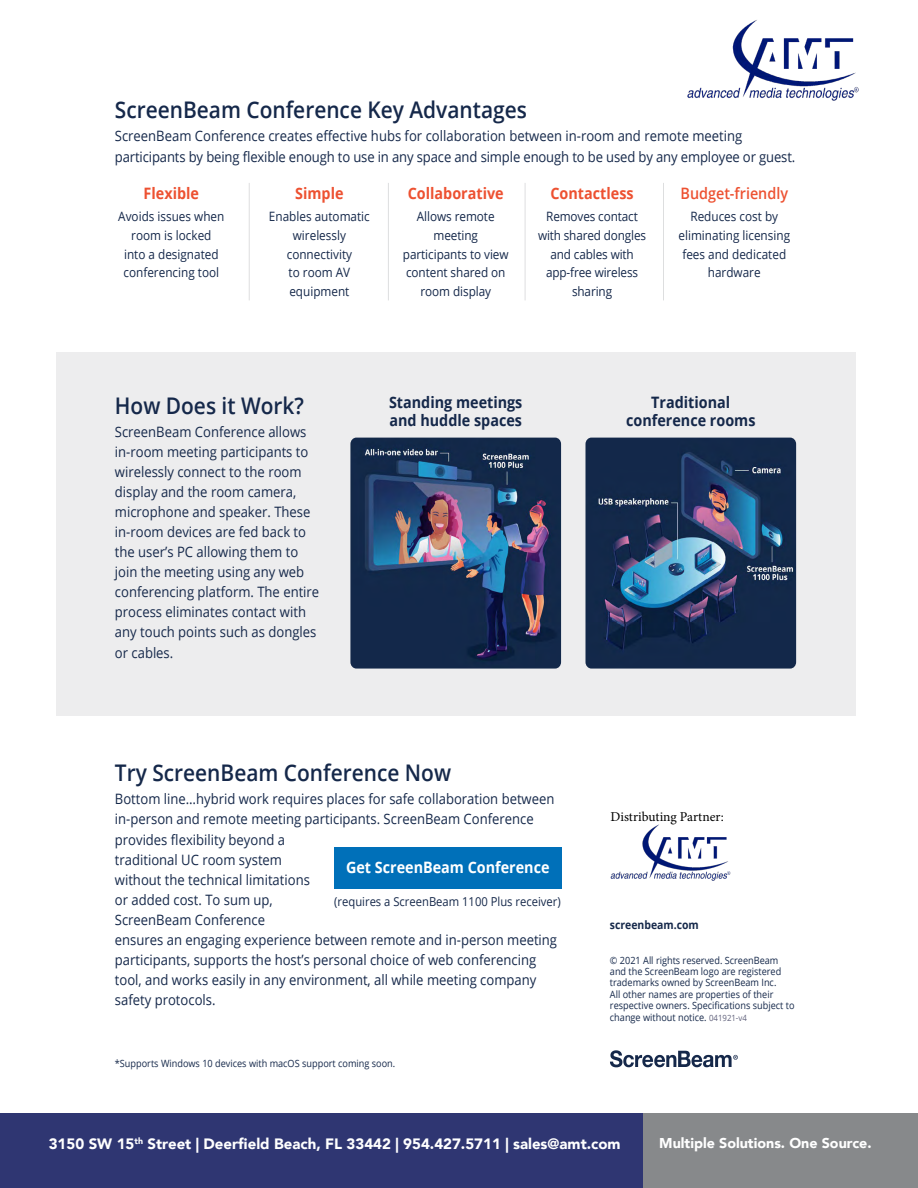
<style>
.page{position:relative;width:918px;height:1188px;background:#fff}
.page>*{position:absolute;margin:0;border:0;box-sizing:border-box;transform-origin:0 0}
.t1{font:600 22.95px "Open Sans";color:#15284a;scale:.91 1}
.t2{font:700 15.75px/17.2px "Open Sans";color:#15284a;scale:.91 1}
.t3{font:700 15.75px "Open Sans";color:#ed5131;scale:.91 1}
.t4{font:700 15.75px "Open Sans";color:#fff;scale:.91 1}
.t5{font:600 15.75px "Open Sans";color:#ed5131;scale:.91 1}
.t6{font:900 15px "Avenir";color:#fff}
.t7{font:14.25px/20.1px "Open Sans";color:#15284a;scale:.91 1}
.t8{font:900 14.25px "Avenir";color:#fff}
.t9{font:13.5px "Minion Pro";letter-spacing:-.005em;color:#000}
.t10{font:12.9px/18.6px "Open Sans";color:#15284a;text-align:center;scale:.91 1}
.t11{font:12.3px "Open Sans";color:#15284a;scale:.91 1}
.t12{font:700 11.4px "Open Sans";color:#15284a;scale:.91 1}
.t13{font:10.05px/11.4px "Open Sans";color:#15284a;scale:.91 1}
.s1{font-size:8.55px;color:#61627c}
</style>
<div class="page">
<div style="left:0;top:1114px;width:644px;height:74px;background:#2f3672"></div>
<div style="left:644px;top:1114px;width:274px;height:74px;background:#87898b"></div>
<svg style="left:610px;top:1050px;width:128px;height:17px"></svg>
<div style="left:56px;top:352px;width:799px;height:364px;background:#ededee"></div>
<div style="left:334px;top:848px;width:227px;height:41px;background:#0070b9"></div>
<img style="left:585px;top:438px;width:211px;height:231px">
<img style="left:350px;top:438px;width:211px;height:231px">
<hr style="left:249px;top:183px;width:1px;height:117px;background:#dcddde">
<hr style="left:388px;top:183px;width:1px;height:117px;background:#dcddde">
<hr style="left:525px;top:183px;width:1px;height:117px;background:#dcddde">
<hr style="left:663px;top:183px;width:1px;height:117px;background:#dcddde">
<img style="left:687px;top:20px;width:172px;height:81px">
<img style="left:610px;top:824px;width:121px;height:57px">
<h1 class="t1" style="left:115px;top:94px;width:454px">ScreenBeam Conference Key Advantages</h1>
<p class="t7" style="left:115px;top:126px;width:749px">ScreenBeam Conference creates effective hubs for collaboration between in-room and remote meeting participants by being flexible enough to use in any space and simple enough to be used by any employee or guest.</p>
<p class="t3" style="left:144px;top:182px;width:62px">Flexible</p>
<p class="t10" style="left:118px;top:207px;width:118px">Avoids issues when room is locked<br>into a designated conferencing tool</p>
<p class="t5" style="left:681px;top:182px;width:120px">Budget-friendly</p>
<p class="t10" style="left:679px;top:207px;width:124px">Reduces cost by eliminating licensing fees and dedicated hardware</p>
<p class="t3" style="left:295px;top:182px;width:55px">Simple</p>
<p class="t10" style="left:269px;top:207px;width:112px">Enables automatic wirelessly connectivity<br>to room AV equipment</p>
<p class="t3" style="left:408px;top:182px;width:107px">Collaborative</p>
<p class="t10" style="left:403px;top:207px;width:118px">Allows remote meeting participants to view content shared on room display</p>
<p class="t3" style="left:551px;top:182px;width:93px">Contactless</p>
<p class="t10" style="left:538px;top:207px;width:120px">Removes contact with shared dongles and cables with app-free wireless sharing</p>
<h1 class="t1" style="left:115px;top:390px;width:209px">How Does it Work?</h1>
<p class="t7" style="left:115px;top:421px;width:226px">ScreenBeam Conference allows in-room meeting participants to wirelessly connect to the room display and the room camera, microphone and speaker. These in-room devices are fed back to the user’s PC allowing them to join the meeting using any web conferencing platform. The entire process eliminates contact with any touch points such as dongles or cables.</p>
<p class="t2" style="left:389px;top:394px;width:148px">Standing meetings and huddle spaces</p>
<p class="t2" style="left:626px;top:394px;width:144px;text-align:center">Traditional conference rooms</p>
<h1 class="t1" style="left:115px;top:757px;width:371px">Try ScreenBeam Conference Now</h1>
<p class="t7" style="left:115px;top:789px;width:487px">Bottom line…hybrid work requires places for safe collaboration between in-person and remote meeting participants. ScreenBeam Conference provides flexibility beyond a<br>traditional UC room system<br>without the technical limitations<br>or added cost. To sum up,<br>ScreenBeam Conference<br>ensures an engaging experience between remote and in-person meeting participants, supports the host’s personal choice of web conferencing tool, and works easily in any environment, all while meeting company safety protocols.</p>
<p class="t4" style="left:346px;top:856px;width:225px">Get ScreenBeam Conference</p>
<p class="t11" style="left:334px;top:893px;width:250px">(requires a ScreenBeam 1100 Plus receiver)</p>
<p class="t13" style="left:115px;top:1058px;width:310px">*Supports Windows 10 devices with macOS support coming soon.</p>
<p class="t9" style="left:611px;top:807px;width:115px">Distributing Partner:</p>
<p class="t12" style="left:610px;top:917px;width:99px">screenbeam.com</p>
<p class="t13" style="left:610px;top:954px;width:204px">© 2021 All rights reserved. ScreenBeam and the ScreenBeam logo are registered trademarks owned by ScreenBeam Inc.<br>All other names are properties of their respective owners. Specifications subject to change without notice. <span class="s1">041921-v4</span></p>
<p class="t6" style="left:49px;top:1130px;width:573px">3150 SW 15<sup>th</sup> Street | Deerfield Beach, FL 33442 | 954.427.5711 | sales@amt.com</p>
<p class="t8" style="left:659px;top:1131px;width:214px">Multiple Solutions. One Source.</p>
</div>
